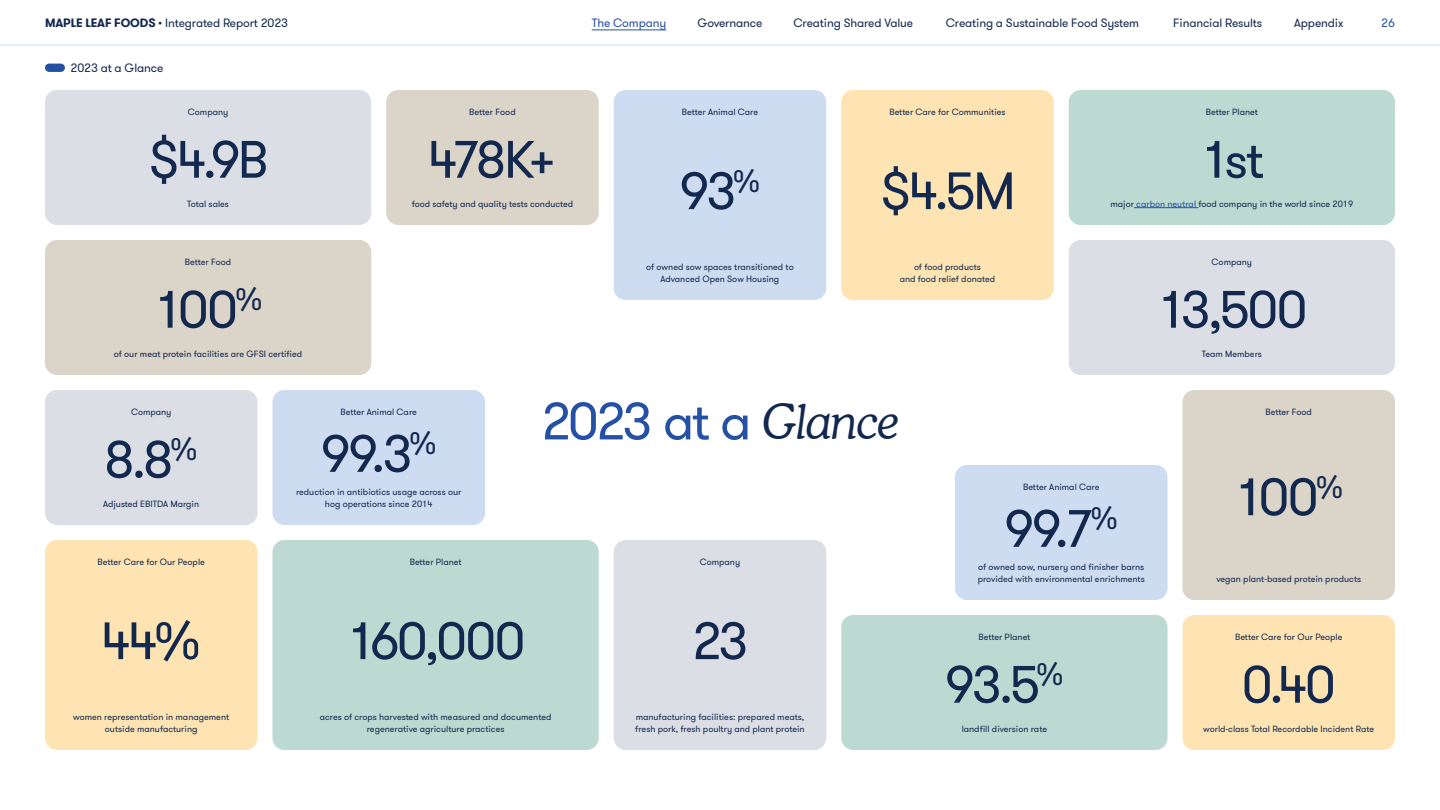
<style>
.page{position:relative;width:1440px;height:810px;background:#fff}
.page>*{position:absolute;margin:0;border:0;box-sizing:border-box;transform-origin:0 0}
._70_60_-_H3{font:52.5px "GT Walsheim";letter-spacing:-.05em;color:#13284e}
._70_60_-_H3-2{font:52.5px "GT Walsheim";letter-spacing:-.055em;color:#2451a4}
._16_20_-_Body_1{font:12px "GT Walsheim";letter-spacing:-.01em;color:#13284e}
.t1{font:12px "GT Walsheim";letter-spacing:-.01em;color:#2451a4}
._12_15_-_Body_2{font:9px/12.1px "GT Walsheim";color:#13284e;text-align:center}
.s1{font-weight:700}
.s2{color:#2451a4}
.s3{font-family:"Cooper BT";font-weight:300;font-style:italic;font-size:48px;color:#13284e}
</style>
<div class="page">
<div style="left:45px;top:90px;width:326px;height:135px;background:#dbdfe5;border-radius:12px"></div>
<div style="left:45px;top:240px;width:326px;height:135px;background:#dad4c9;border-radius:12px"></div>
<div style="left:45px;top:390px;width:212px;height:135px;background:#dbdfe5;border-radius:12px"></div>
<div style="left:273px;top:390px;width:212px;height:135px;background:#cddcf1;border-radius:12px"></div>
<div style="left:45px;top:540px;width:212px;height:210px;background:#ffe4b3;border-radius:12px"></div>
<div style="left:273px;top:540px;width:326px;height:210px;background:#bddad2;border-radius:12px"></div>
<div style="left:841px;top:90px;width:213px;height:210px;background:#ffe4b3;border-radius:12px"></div>
<div style="left:614px;top:90px;width:212px;height:210px;background:#cddcf1;border-radius:12px"></div>
<div style="left:1069px;top:90px;width:326px;height:135px;background:#bddad2;border-radius:12px"></div>
<hr style="left:1134px;top:207px;width:64px;height:1px;background:#2451a4">
<div style="left:1069px;top:240px;width:326px;height:135px;background:#dbdfe5;border-radius:12px"></div>
<div style="left:614px;top:540px;width:212px;height:210px;background:#dbdfe5;border-radius:12px"></div>
<div style="left:841px;top:615px;width:326px;height:135px;background:#bddad2;border-radius:12px"></div>
<div style="left:1182px;top:390px;width:213px;height:210px;background:#dad4c9;border-radius:12px"></div>
<div style="left:955px;top:465px;width:212px;height:135px;background:#cddcf1;border-radius:12px"></div>
<div style="left:1183px;top:615px;width:212px;height:135px;background:#ffe4b3;border-radius:12px"></div>
<div style="left:386px;top:90px;width:213px;height:135px;background:#dad4c9;border-radius:12px"></div>
<hr style="left:592px;top:30px;width:74px;height:1px;background:#2451a4">
<hr style="left:0;top:45px;width:1440px;height:1px;background:#cddcf1">
<div style="left:45px;top:64px;width:20px;height:8px;background:#2451a4;border-radius:4px"></div>
<h2 class="_16_20_-_Body_1" style="left:45px;top:15px;width:245px"><span class="s1">MAPLE LEAF FOODS</span> • Integrated Report 2023</h2>
<h2 class="t1" style="left:592px;top:15px;width:76px">The Company</h2>
<h2 class="_16_20_-_Body_1" style="left:698px;top:15px;width:66px">Governance</h2>
<h2 class="_16_20_-_Body_1" style="left:793px;top:15px;width:121px">Creating Shared Value</h2>
<h2 class="_16_20_-_Body_1" style="left:946px;top:15px;width:195px">Creating a Sustainable Food System</h2>
<h2 class="_16_20_-_Body_1" style="left:1173px;top:15px;width:91px">Financial Results</h2>
<h2 class="_16_20_-_Body_1" style="left:1294px;top:15px;width:51px">Appendix</h2>
<h2 class="t1" style="left:1381px;top:15px;width:15px">26</h2>
<p class="_16_20_-_Body_1" style="left:71px;top:60px;width:94px">2023 at a Glance</p>
<p class="_12_15_-_Body_2" style="left:188px;top:106px;width:42px">Company</p>
<p class="_70_60_-_H3" style="left:147px;top:126px;width:123px">$4.9B</p>
<p class="_12_15_-_Body_2" style="left:187px;top:198px;width:43px">Total sales</p>
<p class="_12_15_-_Body_2" style="left:185px;top:256px;width:48px">Better Food</p>
<p class="_70_60_-_H3" style="left:153px;top:276px;width:111px">100<sup>%</sup></p>
<p class="_12_15_-_Body_2" style="left:114px;top:348px;width:190px">of our meat protein facilities are GFSI certified</p>
<p class="_12_15_-_Body_2" style="left:469px;top:106px;width:48px">Better Food</p>
<p class="_70_60_-_H3" style="left:428px;top:126px;width:131px">478K+</p>
<p class="_12_15_-_Body_2" style="left:412px;top:198px;width:163px">food safety and quality tests conducted</p>
<p class="_12_15_-_Body_2" style="left:682px;top:106px;width:78px">Better Animal Care</p>
<p class="_70_60_-_H3" style="left:679px;top:158px;width:83px">93<sup>%</sup></p>
<p class="_12_15_-_Body_2" style="left:646px;top:261px;width:149px">of owned sow spaces transitioned to<br>Advanced Open Sow Housing</p>
<p class="_12_15_-_Body_2" style="left:889px;top:106px;width:118px">Better Care for Communities</p>
<p class="_70_60_-_H3" style="left:879px;top:158px;width:138px">$4.5M</p>
<p class="_12_15_-_Body_2" style="left:900px;top:261px;width:97px">of food products<br>and food relief donated</p>
<p class="_12_15_-_Body_2" style="left:1206px;top:106px;width:53px">Better Planet</p>
<p class="_70_60_-_H3" style="left:1200px;top:126px;width:65px">1st</p>
<p class="_12_15_-_Body_2" style="left:1110px;top:198px;width:244px">major <span class="s2">carbon neutral</span> food company in the world since 2019</p>
<p class="_12_15_-_Body_2" style="left:1212px;top:256px;width:42px">Company</p>
<p class="_70_60_-_H3" style="left:1157px;top:276px;width:152px">13,500</p>
<p class="_12_15_-_Body_2" style="left:1202px;top:348px;width:62px">Team Members</p>
<p class="_12_15_-_Body_2" style="left:131px;top:406px;width:42px">Company</p>
<p class="_70_60_-_H3" style="left:105px;top:426px;width:95px">8.8<sup>%</sup></p>
<p class="_12_15_-_Body_2" style="left:103px;top:498px;width:97px">Adjusted EBITDA Margin</p>
<p class="_12_15_-_Body_2" style="left:98px;top:556px;width:109px">Better Care for Our People</p>
<p class="_12_15_-_Body_2" style="left:341px;top:406px;width:78px">Better Animal Care</p>
<p class="_70_60_-_H3" style="left:321px;top:420px;width:118px">99.3<sup>%</sup></p>
<p class="_12_15_-_Body_2" style="left:296px;top:486px;width:167px;line-height:11.7px">reduction in antibiotics usage across our hog operations since 2014</p>
<p class="_12_15_-_Body_2" style="left:410px;top:556px;width:53px">Better Planet</p>
<p class="_70_60_-_H3-2" style="left:541px;top:388px;width:360px">2023 at a <span class="s3">Glance</span></p>
<p class="_12_15_-_Body_2" style="left:700px;top:556px;width:42px">Company</p>
<p class="_12_15_-_Body_2" style="left:1023px;top:481px;width:78px">Better Animal Care</p>
<p class="_70_60_-_H3" style="left:1004px;top:495px;width:116px">99.7<sup>%</sup></p>
<p class="_12_15_-_Body_2" style="left:978px;top:561px;width:169px;line-height:11.7px;text-align:left">of owned sow, nursery and finisher barns provided with environmental enrichments</p>
<p class="_12_15_-_Body_2" style="left:1266px;top:406px;width:48px">Better Food</p>
<p class="_70_60_-_H3" style="left:1234px;top:464px;width:111px">100<sup>%</sup></p>
<p class="_12_15_-_Body_2" style="left:1216px;top:573px;width:146px">vegan plant-based protein products</p>
<p class="_70_60_-_H3" style="left:101px;top:608px;width:102px">44%</p>
<p class="_12_15_-_Body_2" style="left:73px;top:711px;width:157px">women representation in management outside manufacturing</p>
<p class="_70_60_-_H3" style="left:346px;top:608px;width:180px">160,000</p>
<p class="_12_15_-_Body_2" style="left:320px;top:711px;width:233px">acres of crops harvested with measured and documented regenerative agriculture practices</p>
<p class="_70_60_-_H3" style="left:692px;top:608px;width:58px">23</p>
<p class="_12_15_-_Body_2" style="left:635px;top:711px;width:171px;text-align:left">manufacturing facilities: prepared meats, fresh pork, fresh poultry and plant protein</p>
<p class="_12_15_-_Body_2" style="left:978px;top:631px;width:53px">Better Planet</p>
<p class="_70_60_-_H3" style="left:945px;top:651px;width:121px">93.5<sup>%</sup></p>
<p class="_12_15_-_Body_2" style="left:962px;top:723px;width:87px">landfill diversion rate</p>
<p class="_12_15_-_Body_2" style="left:1235px;top:631px;width:109px">Better Care for Our People</p>
<p class="_70_60_-_H3" style="left:1242px;top:651px;width:95px">0.40</p>
<p class="_12_15_-_Body_2" style="left:1203px;top:723px;width:172px">world-class Total Recordable Incident Rate</p>
</div>
